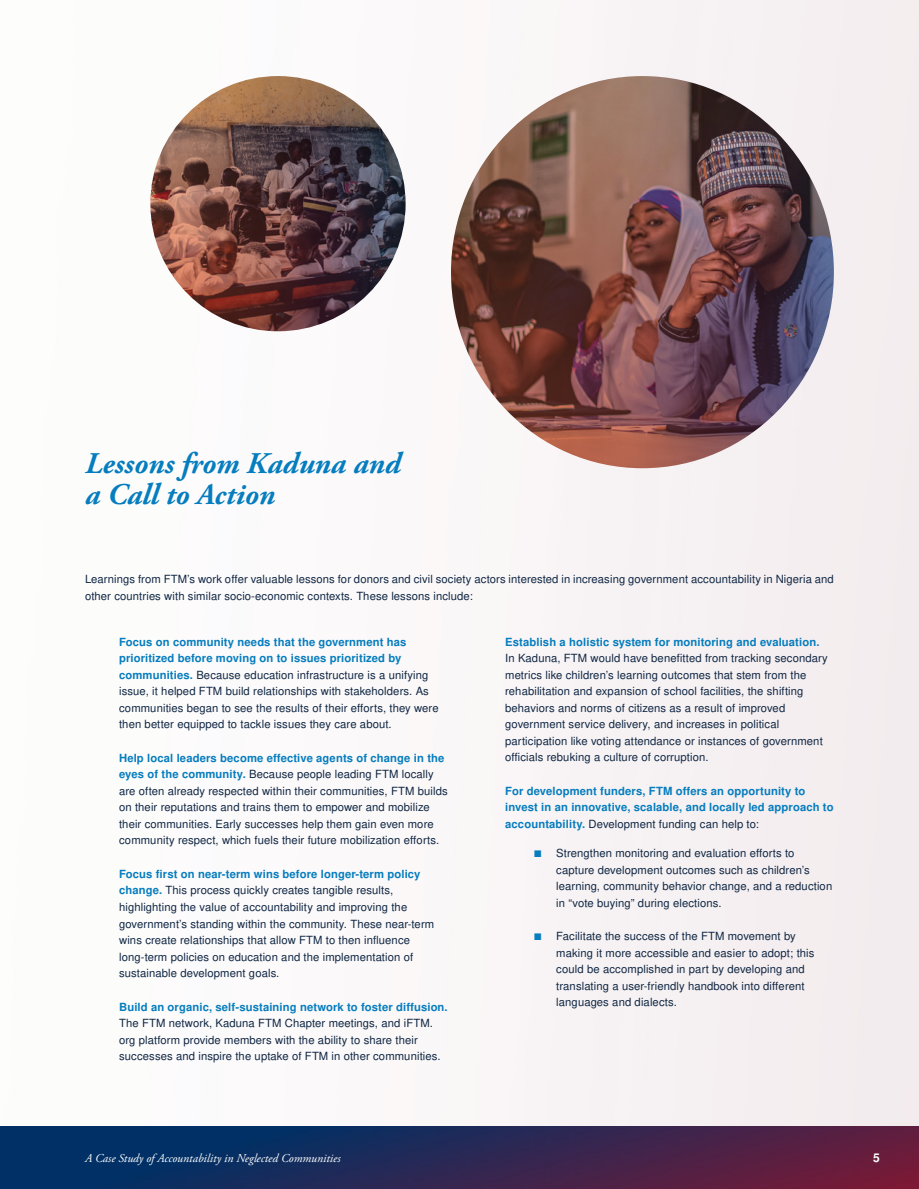
<style>
.page{position:relative;width:919px;height:1189px;background:#fff}
.page>*{position:absolute;margin:0;border:0;box-sizing:border-box;transform-origin:0 0}
.t1{font:italic 700 30px/31.5px "Adobe Garamond Pro";color:#067dbe}
.t2{font:italic 12px "Adobe Garamond Pro";color:#fff}
.t3{font:700 12px "Nimbus San L";color:#fff}
.t4{font:11.25px/16.5px "Nimbus San L";letter-spacing:.01em;color:#0e2542}
.t5{font:700 11.25px/16.5px "Nimbus San L";letter-spacing:.01em;color:#067dbe}
.s1{font-weight:700;color:#067dbe}
.s2{font-weight:400;color:#0e2542}
.s3{font-size:9px;color:#067dbe}
</style>
<div class="page">
<img style="left:151px;top:0;width:767px;height:1126px">
<img style="left:0;top:1126px;width:918px;height:62px">
<img style="left:451px;top:76px;width:382px;height:392px">
<img style="left:150px;top:76px;width:255px;height:255px;border-radius:128px">
<h1 class="t1" style="left:85px;top:448px;width:317px">Lessons from Kaduna and a Call to Action</h1>
<p class="t4" style="left:85px;top:570px;width:750px">Learnings from FTM’s work offer valuable lessons for donors and civil society actors interested in increasing government accountability in Nigeria and other countries with similar socio-economic contexts. These lessons include:</p>
<p class="t4" style="left:119px;top:633px;width:321px"><span class="s1">Focus on community needs that the government has prioritized before moving on to issues prioritized by communities.</span> Because education infrastructure is a unifying issue, it helped FTM build relationships with stakeholders. As communities began to see the results of their efforts, they were then better equipped to tackle issues they care about.</p>
<p class="t4" style="left:119px;top:749px;width:330px"><span class="s1">Help local leaders become effective agents of change in the eyes of the community.</span> Because people leading FTM locally are often already respected within their communities, FTM builds on their reputations and trains them to empower and mobilize their communities. Early successes help them gain even more community respect, which fuels their future mobilization efforts.</p>
<p class="t4" style="left:119px;top:865px;width:316px"><span class="s1">Focus first on near-term wins before longer-term policy change.</span> This process quickly creates tangible results, highlighting the value of accountability and improving the government’s standing within the community. These near-term wins create relationships that allow FTM to then influence long-term policies on education and the implementation of sustainable development goals.</p>
<p class="t5" style="left:119px;top:998px;width:330px">Build an organic, self-sustaining network to foster diffusion.</p>
<p class="t4" style="left:119px;top:1014px;width:323px">The FTM network, Kaduna FTM Chapter meetings, and iFTM. org platform provide members with the ability to share their successes and inspire the uptake of FTM in other communities.</p>
<p class="t5" style="left:505px;top:633px;width:316px">Establish a holistic system for monitoring and evaluation.</p>
<p class="t4" style="left:505px;top:649px;width:324px">In Kaduna, FTM would have benefitted from tracking secondary metrics like children’s learning outcomes that stem from the rehabilitation and expansion of school facilities, the shifting behaviors and norms of citizens as a result of improved government service delivery, and increases in political participation like voting attendance or instances of government officials rebuking a culture of corruption.</p>
<p class="t5" style="left:505px;top:782px;width:330px">For development funders, FTM offers an opportunity to invest in an innovative, scalable, and locally led approach to accountability. <span class="s2">Development funding can help to:</span></p>
<p class="t4" style="left:556px;top:844px;width:277px;text-indent:-21px"><span class="s3">■</span> Strengthen monitoring and evaluation efforts to capture development outcomes such as children’s learning, community behavior change, and a reduction in “vote buying” during elections.</p>
<p class="t4" style="left:556px;top:927px;width:260px;text-indent:-21px"><span class="s3">■</span> Facilitate the success of the FTM movement by making it more accessible and easier to adopt; this could be accomplished in part by developing and translating a user-friendly handbook into different languages and dialects.</p>
<p class="t2" style="left:85px;top:1150px;width:257px">A Case Study of Accountability in Neglected Communities</p>
<p class="t3" style="left:873px;top:1149px;width:8px">5</p>
</div>
